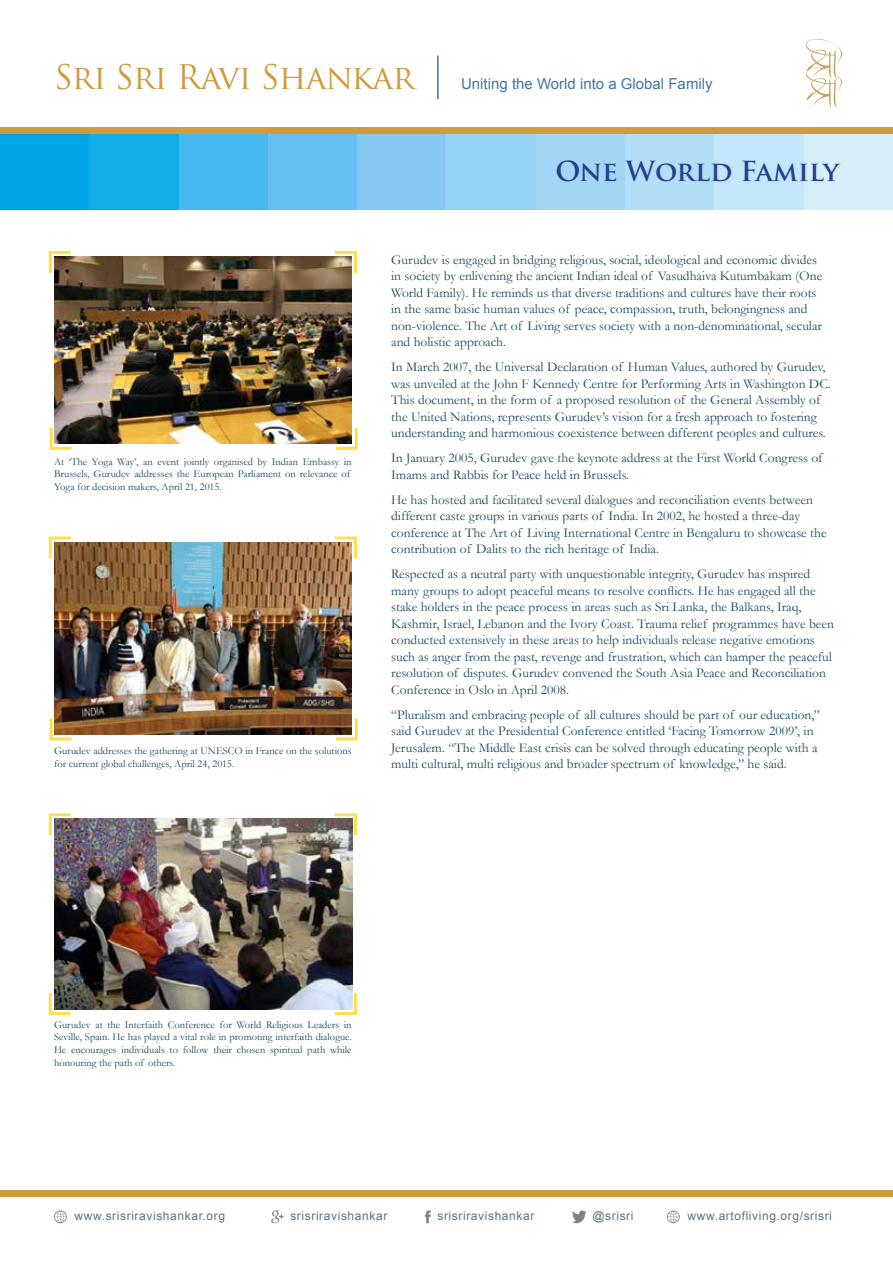
<style>
.page{position:relative;width:893px;height:1263px;background:#fff}
.page>*{position:absolute;margin:0;border:0;box-sizing:border-box;transform-origin:0 0}
.t1{font:33px "Trajan Pro";letter-spacing:-.025em;color:#d09a3f}
.t2{font:700 27px "Trajan Pro";color:#25408f}
.t3{font:15px "Arial";color:#4077a2}
.t4{font:13.5px/16.5px "Garamond";color:#1b495a}
.t5{font:12px "Arial";letter-spacing:.05em;color:#567483}
.t6{font:10.5px/12.6px "Garamond";color:#1b495a}
</style>
<div class="page">
<div style="left:0;top:134px;width:89px;height:76px;background:#00a6e6"></div>
<div style="left:349px;top:133px;width:97px;height:84px;background:#85c9f2"></div>
<div style="left:266px;top:133px;width:91px;height:84px;background:#66bff0"></div>
<div style="left:177px;top:133px;width:91px;height:84px;background:#45b8ed"></div>
<div style="left:89px;top:133px;width:90px;height:84px;background:#12ade8"></div>
<div style="left:802px;top:133px;width:91px;height:84px;background:#d6edfa"></div>
<div style="left:713px;top:133px;width:90px;height:84px;background:#c4e6fa"></div>
<div style="left:623px;top:133px;width:91px;height:84px;background:#b3def7"></div>
<div style="left:535px;top:133px;width:90px;height:84px;background:#a3d6f5"></div>
<div style="left:445px;top:133px;width:91px;height:84px;background:#94d1f5"></div>
<div style="left:0;top:128px;width:893px;height:6px;background:#d09a3f"></div>
<div style="left:0;top:1191px;width:893px;height:6px;background:#d09a3f"></div>
<hr style="left:437px;top:56px;width:2px;height:43px;background:#4077a2">
<div style="left:0;top:210px;width:893px;height:17px;background:#fff"></div>
<svg style="left:806px;top:39px;width:36px;height:69px"></svg>
<svg style="left:425px;top:1210px;width:6px;height:13px"></svg>
<svg style="left:572px;top:1210px;width:14px;height:13px"></svg>
<svg style="left:54px;top:1210px;width:13px;height:13px"></svg>
<svg style="left:667px;top:1210px;width:13px;height:13px"></svg>
<svg style="left:271px;top:1210px;width:12px;height:13px"></svg>
<img style="left:55px;top:818px;width:298px;height:192px">
<svg style="left:48px;top:813px;width:26px;height:25px"></svg>
<svg style="left:332px;top:813px;width:25px;height:25px"></svg>
<svg style="left:48px;top:990px;width:26px;height:25px"></svg>
<svg style="left:332px;top:990px;width:25px;height:25px"></svg>
<svg style="left:48px;top:250px;width:23px;height:23px"></svg>
<svg style="left:334px;top:250px;width:23px;height:23px"></svg>
<svg style="left:49px;top:427px;width:23px;height:23px"></svg>
<svg style="left:335px;top:427px;width:23px;height:23px"></svg>
<img style="left:54px;top:256px;width:298px;height:188px">
<svg style="left:48px;top:536px;width:26px;height:23px"></svg>
<svg style="left:332px;top:536px;width:25px;height:23px"></svg>
<svg style="left:49px;top:718px;width:26px;height:23px"></svg>
<svg style="left:333px;top:718px;width:25px;height:23px"></svg>
<img style="left:54px;top:543px;width:298px;height:191px">
<h1 class="t1" style="left:54px;top:57px;width:362px">Sri Sri Ravi Shankar</h1>
<p class="t3" style="left:461px;top:74px;width:253px">Uniting the World into a Global Family</p>
<h2 class="t2" style="left:555px;top:154px;width:285px">One World Family</h2>
<p class="t6" style="left:54px;top:455px;width:299px">At ‘The Yoga Way’, an event jointly organised by Indian Embassy in<br>Brussels, Gurudev addresses the European Parliament on relevance of<br>Yoga for decision makers, April 21, 2015.</p>
<p class="t6" style="left:54px;top:744px;width:299px">Gurudev addresses the gathering at UNESCO in France on the solutions for current global challenges, April 24, 2015.</p>
<p class="t4" style="left:391px;top:251px;width:433px">Gurudev is engaged in bridging religious, social, ideological and economic divides in society by enlivening the ancient Indian ideal of Vasudhaiva Kutumbakam (One World Family). He reminds us that diverse traditions and cultures have their roots in the same basic human values of peace, compassion, truth, belongingness and non‑violence. The Art of Living serves society with a non-denominational, secular and holistic approach.</p>
<p class="t4" style="left:391px;top:359px;width:441px">In March 2007, the Universal Declaration of Human Values, authored by Gurudev, was unveiled at the John F Kennedy Centre for Performing Arts in Washington DC.<br>This document, in the form of a proposed resolution of the General Assembly of the United Nations, represents Gurudev’s vision for a fresh approach to fostering understanding and harmonious coexistence between different peoples and cultures.</p>
<p class="t4" style="left:391px;top:450px;width:433px">In January 2005, Gurudev gave the keynote address at the First World Congress of<br>Imams and Rabbis for Peace held in Brussels.</p>
<p class="t4" style="left:391px;top:491px;width:437px">He has hosted and facilitated several dialogues and reconciliation events between different caste groups in various parts of India. In 2002, he hosted a three-day conference at The Art of Living International Centre in Bengaluru to showcase the contribution of Dalits to the rich heritage of India.</p>
<p class="t4" style="left:391px;top:566px;width:444px">Respected as a neutral party with unquestionable integrity, Gurudev has inspired many groups to adopt peaceful means to resolve conflicts. He has engaged all the stake holders in the peace process in areas such as Sri Lanka, the Balkans, Iraq, Kashmir, Israel, Lebanon and the Ivory Coast. Trauma relief programmes have been conducted extensively in these areas to help individuals release negative emotions such as anger from the past, revenge and frustration, which can hamper the peaceful resolution of disputes. Gurudev convened the South Asia Peace and Reconciliation Conference in Oslo in April 2008.</p>
<p class="t4" style="left:391px;top:706px;width:430px">“Pluralism and embracing people of all cultures should be part of our education,” said Gurudev at the Presidential Conference entitled ‘Facing Tomorrow 2009’, in Jerusalem. “The Middle East crisis can be solved through educating people with a multi cultural, multi religious and broader spectrum of knowledge,” he said.</p>
<p class="t6" style="left:54px;top:1018px;width:299px;text-align:justify">Gurudev at the Interfaith Conference for World Religious Leaders in Seville, Spain. He has played a vital role in promoting interfaith dialogue.<br>He encourages individuals to follow their chosen spiritual path while honouring the path of others.</p>
<p class="t5" style="left:75px;top:1208px;width:152px">www.srisriravishankar.org</p>
<p class="t5" style="left:290px;top:1208px;width:98px">srisriravishankar</p>
<p class="t5" style="left:437px;top:1208px;width:98px">srisriravishankar</p>
<p class="t5" style="left:592px;top:1208px;width:43px">@srisri</p>
<p class="t5" style="left:688px;top:1208px;width:146px">www.artofliving.org/srisri</p>
</div>
